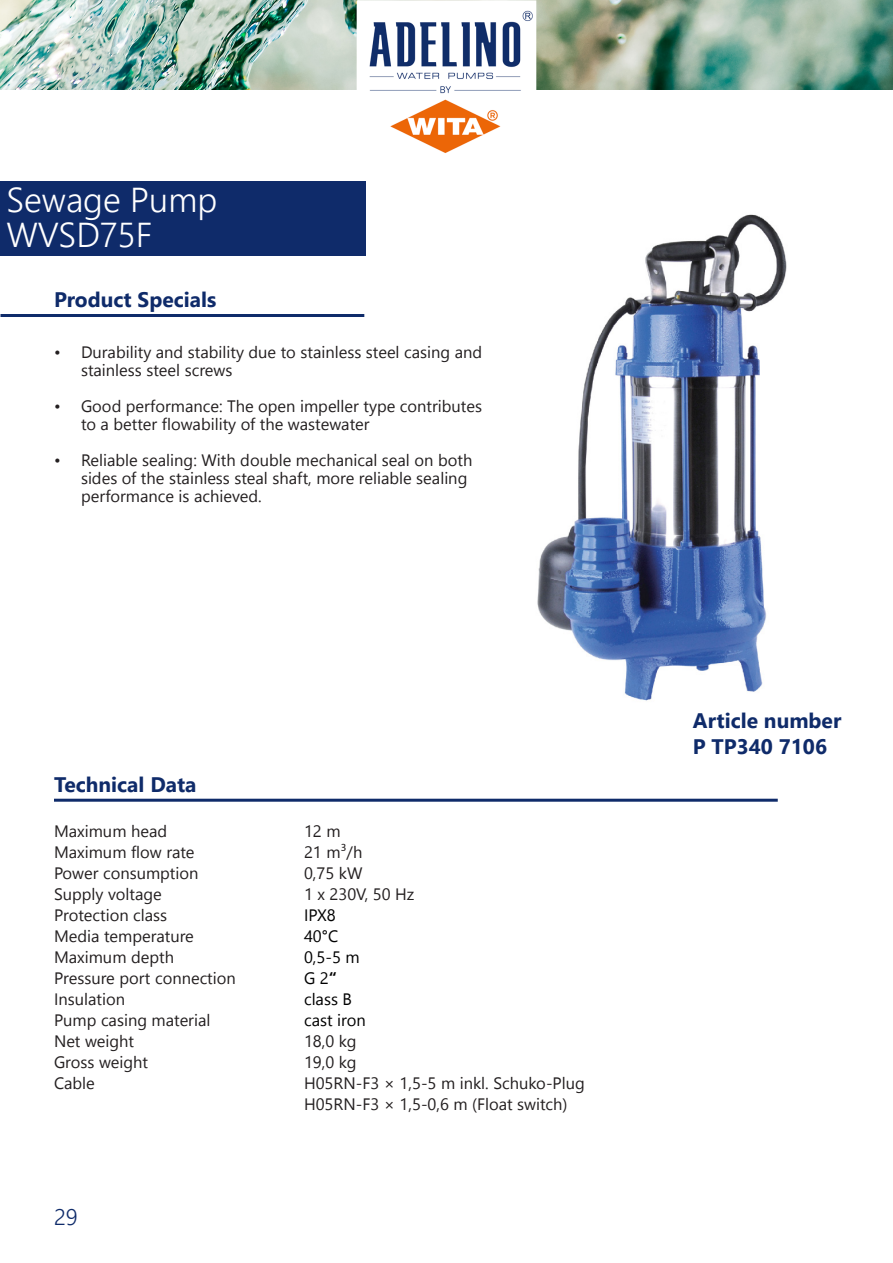
<style>
.page{position:relative;width:893px;height:1263px;background:#fff}
.page>*{position:absolute;margin:0;border:0;box-sizing:border-box;transform-origin:0 0}
.t1{font:300 34.5px "Nirmala UI";color:#fff}
.t2{font:300 22.5px "Nirmala UI";color:#0f2b6a}
.t3{font:700 21px "Nirmala UI";color:#0f2b6a}
.t4{font:16.5px/18px "Nirmala UI";color:#231f20}
.t5{font:16.5px "Nirmala UI";color:#000001}
.s1{font-weight:700}
</style>
<div class="page">
<img style="left:1px;top:0;width:892px;height:90px">
<img style="left:357px;top:0;width:179px;height:153px">
<hr style="left:54px;top:799px;width:724px;height:3px;background:#0f2b6a">
<hr style="left:0;top:314px;width:364px;height:3px;background:#0f2b6a">
<img style="left:537px;top:214px;width:250px;height:487px">
<div style="left:0;top:182px;width:365px;height:74px;background:#0f2b6a"></div>
<p class="t1" style="left:6px;top:172px;width:212px">Sewage Pump</p>
<p class="t1" style="left:6px;top:206px;width:147px">WVSD75F</p>
<p class="t3" style="left:54px;top:283px;width:164px">Product Specials</p>
<p class="t4" style="left:81px;top:342px;width:403px;text-indent:-27px">• Durability and stability due to stainless steel casing and stainless steel screws</p>
<p class="t4" style="left:81px;top:396px;width:402px;text-indent:-27px">• Good performance: The open impeller type contributes to a better flowability of the wastewater</p>
<p class="t4" style="left:81px;top:450px;width:393px;text-indent:-27px">• Reliable sealing: With double mechanical seal on both sides of the stainless steal shaft, more reliable sealing performance is achieved.</p>
<p class="t3" style="left:54px;top:767px;width:144px">Technical Data</p>
<p class="t4" style="left:54px;top:819px;width:142px;line-height:21px">Maximum head<br>Maximum flow rate</p>
<p class="t4" style="left:54px;top:863px;width:146px">Power consumption</p>
<p class="t4" style="left:54px;top:884px;width:109px">Supply voltage</p>
<p class="t4" style="left:54px;top:903px;width:141px;line-height:21px">Protection class<br>Media temperature</p>
<p class="t4" style="left:54px;top:947px;width:122px">Maximum depth</p>
<p class="t4" style="left:54px;top:968px;width:183px">Pressure port connection</p>
<p class="t4" style="left:54px;top:989px;width:73px">Insulation</p>
<p class="t4" style="left:54px;top:1010px;width:158px">Pump casing material</p>
<p class="t4" style="left:54px;top:1031px;width:82px">Net weight</p>
<p class="t4" style="left:54px;top:1052px;width:96px">Gross weight</p>
<p class="t4" style="left:54px;top:1073px;width:42px">Cable</p>
<p class="t2" style="left:54px;top:1199px;width:25px">29</p>
<p class="t4" style="left:304px;top:821px;width:38px">12 m</p>
<p class="t4" style="left:304px;top:842px;width:60px">21 m³/h</p>
<p class="t4" style="left:304px;top:863px;width:60px">0,75 kW</p>
<p class="t4" style="left:304px;top:884px;width:112px">1 x 230V, 50 Hz</p>
<p class="t5" style="left:304px;top:901px;width:33px">IPX8</p>
<p class="t5" style="left:304px;top:922px;width:36px">40°C</p>
<p class="t5" style="left:304px;top:943px;width:57px">0,5-5 m</p>
<p class="t5" style="left:304px;top:964px;width:34px">G 2<span class="s1">‘‘</span></p>
<p class="t5" style="left:304px;top:985px;width:49px">class B</p>
<p class="t5" style="left:304px;top:1006px;width:63px">cast iron</p>
<p class="t4" style="left:304px;top:1031px;width:54px">18,0 kg</p>
<p class="t4" style="left:304px;top:1052px;width:54px">19,0 kg</p>
<p class="t4" style="left:304px;top:1073px;width:282px">H05RN-F3 × 1,5-5 m inkl. Schuko-Plug</p>
<p class="t4" style="left:304px;top:1094px;width:265px">H05RN-F3 × 1,5-0,6 m (Float switch)</p>
<p class="t3" style="left:693px;top:704px;width:150px">Article number</p>
<p class="t3" style="left:693px;top:729px;width:136px">P TP340 7106</p>
</div>
